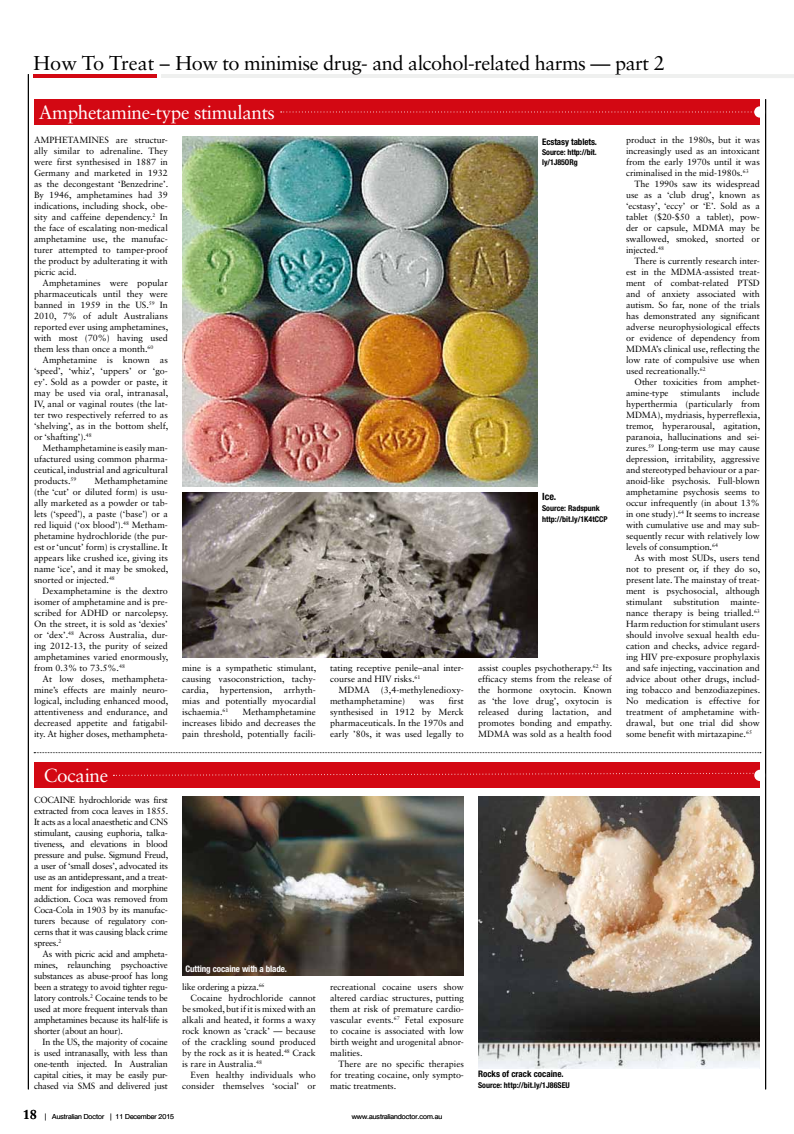
<style>
.page{position:relative;width:794px;height:1134px;background:#fff}
.page>*{position:absolute;margin:0;border:0;box-sizing:border-box;transform-origin:0 0}
.t1{font:20px "Sabon LT Std";letter-spacing:-.025em;color:#000}
.t2{font:19px "Sabon LT Std";letter-spacing:-.02em;color:#fff}
.t3{font:700 condensed 10px "Helvetica Neue LT Std";color:#000}
.t4{font:9px/11px "Sabon LT Std";color:#000;text-align:justify}
.t5{font:700 condensed 9px "Helvetica Neue LT Std";color:#000}
.t6{font:700 condensed 9px "Helvetica Neue LT Std";letter-spacing:-.01em;color:#fff}
.t7{font:9px "Sabon LT Std";letter-spacing:-.025em;color:#000}
.t8{font:700 condensed 8px/10px "Helvetica Neue LT Std";color:#000}
.t9{font:300 7px "Helvetica Neue LT Std";color:#000}
.s1{font-family:"Sabon LT Std";font-weight:700;font-size:13px}
</style>
<div class="page">
<hr style="left:161px;top:75px;width:599px;height:3px;background:#eff0ef">
<hr style="left:34px;top:74px;width:123px;height:4px;background:#d30813">
<hr style="left:28px;top:74px;width:1px;height:1015px;background:#000">
<hr style="left:760px;top:74px;width:34px;height:4px;background:#eff0ef">
<div style="left:34px;top:99px;width:726px;height:26px;background:#d30813"></div>
<div style="left:754px;top:106px;width:11px;height:12px;background:#fff;border-radius:50%"></div>
<div style="left:34px;top:763px;width:726px;height:25px;background:#d30813"></div>
<div style="left:754px;top:770px;width:11px;height:11px;background:#fff;border-radius:50%"></div>
<svg style="left:113px;top:772px;width:643px;height:4px"></svg>
<img style="left:182px;top:136px;width:355px;height:350px">
<img style="left:182px;top:493px;width:355px;height:164px">
<img style="left:182px;top:797px;width:282px;height:178px">
<img style="left:478px;top:797px;width:282px;height:271px">
<svg style="left:34px;top:752px;width:727px;height:1px"></svg>
<hr style="left:765px;top:99px;width:1px;height:990px;background:#000">
<svg style="left:281px;top:111px;width:474px;height:1px"></svg>
<h1 class="t1" style="left:34px;top:52px;width:633px">How To Treat – How to minimise drug- and alcohol-related harms — part 2</h1>
<h2 class="t2" style="left:39px;top:101px;width:237px">Amphetamine-type stimulants</h2>
<p class="t4" style="left:34px;top:134px;width:136px">AMPHETAMINES are structur&shy;ally similar to adrenaline. They were first synthesised in 1887 in Germany and marketed in 1932 as the decongestant ‘Benzedrine’.<br>By 1946, amphetamines had 39 indications, including shock, obe&shy;sity and caffeine dependency.<sup>2</sup> In the face of escalating non-medical amphetamine use, the manufac&shy;turer attempted to tamper-proof the product by adulterating it with picric acid.</p>
<p class="t4" style="left:34px;top:277px;width:136px;text-indent:9px">Amphetamines were popular pharmaceuticals until they were banned in 1959 in the US.<sup>59</sup> In 2010, 7% of adult Australians reported ever using amphetamines, with most (70%) having used them less than once a month.<sup>60</sup></p>
<p class="t4" style="left:34px;top:354px;width:136px;text-indent:9px">Amphetamine is known as ‘speed’, ‘whiz’, ‘uppers’ or ‘go&shy;ey’. Sold as a powder or paste, it may be used via oral, intranasal, IV, anal or vaginal routes (the lat&shy;ter two respectively referred to as ‘shelving’, as in the bottom shelf, or ‘shafting’).<sup>48</sup></p>
<p class="t4" style="left:34px;top:442px;width:135px;text-indent:9px">Methamphetamine is easily man&shy;ufactured using common pharma&shy;ceutical, industrial and agricultural products.<sup>59</sup></p>
<p class="t4" style="left:34px;top:475px;width:136px;text-indent:60px">Methamphetamine (the ‘cut’ or diluted form) is usu&shy;ally marketed as a powder or tab&shy;lets (‘speed’), a paste (‘base’) or a red liquid (‘ox blood’).<sup>48</sup> Metham&shy;phetamine hydrochloride (the pur&shy;est or ‘uncut’ form) is crystalline. It appears like crushed ice, giving its name ‘ice’, and it may be smoked, snorted or injected.<sup>48</sup></p>
<p class="t4" style="left:34px;top:585px;width:136px;text-indent:9px">Dexamphetamine is the dextro isomer of amphetamine and is pre&shy;scribed for ADHD or narcolepsy.<br>On the street, it is sold as ‘dexies’ or ‘dex’.<sup>48</sup> Across Australia, dur&shy;ing 2012-13, the purity of seized amphetamines varied enormously, from 0.3% to 73.5%.<sup>48</sup></p>
<p class="t4" style="left:34px;top:673px;width:136px;text-indent:9px">At low doses, methampheta&shy;mine’s effects are mainly neuro&shy;logical, including enhanced mood, attentiveness and endurance, and decreased appetite and fatigabil&shy;ity. At higher doses, methampheta-</p>
<p class="t4" style="left:182px;top:662px;width:136px">mine is a sympathetic stimulant, causing vasoconstriction, tachy&shy;cardia,</p>
<p class="t4" style="left:182px;top:684px;width:135px;text-indent:102px">arrhyth&shy;mias and potentially myocardial ischaemia.<sup>61</sup></p>
<p class="t4" style="left:220px;top:684px;width:54px">hypertension,</p>
<p class="t4" style="left:182px;top:706px;width:135px;text-indent:60px">Methamphetamine increases libido and decreases the pain threshold, potentially facili-</p>
<h2 class="t2" style="left:44px;top:764px;width:66px">Cocaine</h2>
<p class="t4" style="left:34px;top:794px;width:136px">COCAINE hydrochloride was first extracted from coca leaves in 1855.<br>It acts as a local anaesthetic and CNS stimulant, causing euphoria, talka&shy;tiveness, and elevations in blood pressure and pulse. Sigmund Freud, a user of ‘small doses’, advocated its use as an antidepressant, and a treat&shy;ment for indigestion and morphine addiction. Coca was removed from Coca-Cola in 1903 by its manufac&shy;turers because of regulatory con&shy;cerns that it was causing black crime sprees.<sup>2</sup></p>
<p class="t4" style="left:34px;top:948px;width:135px;text-indent:9px">As with picric acid and ampheta&shy;mines, relaunching psychoactive substances as abuse-proof has long been a strategy to avoid tighter regu&shy;latory controls.<sup>2</sup> Cocaine tends to be used at more frequent intervals than amphetamines because its half-life is shorter (about an hour).</p>
<p class="t4" style="left:34px;top:1036px;width:135px;text-indent:9px">In the US, the majority of cocaine is used intranasally, with less than one-tenth injected. In Australian capital cities, it may be easily pur&shy;chased via SMS and delivered just</p>
<p class="t6" style="left:185px;top:964px;width:103px">Cutting cocaine with a blade.</p>
<p class="t7" style="left:182px;top:982px;width:84px">like ordering a pizza.<sup>66</sup></p>
<p class="t4" style="left:191px;top:992px;width:127px">Cocaine hydrochloride cannot</p>
<p class="t4" style="left:182px;top:1003px;width:135px">be smoked, but if it is mixed with an</p>
<p class="t4" style="left:182px;top:1014px;width:135px">alkali and heated, it forms a waxy</p>
<p class="t4" style="left:182px;top:1025px;width:135px">rock known as ‘crack’ — because</p>
<p class="t4" style="left:182px;top:1036px;width:135px">of the crackling sound produced</p>
<p class="t4" style="left:182px;top:1047px;width:135px">by the rock as it is heated.<sup>48</sup> Crack</p>
<p class="t4" style="left:182px;top:1058px;width:82px">is rare in Australia.<sup>48</sup></p>
<p class="t4" style="left:191px;top:1069px;width:127px">Even healthy individuals who</p>
<p class="t4" style="left:182px;top:1080px;width:135px">consider themselves ‘social’ or</p>
<p class="t4" style="left:330px;top:662px;width:135px">tating receptive penile–anal inter&shy;course and HIV risks.<sup>61</sup></p>
<p class="t4" style="left:330px;top:684px;width:135px;text-indent:9px">MDMA (3,4-methylenedioxy&shy;methamphetamine)</p>
<p class="t4" style="left:330px;top:695px;width:135px;text-indent:118px">first synthesised in 1912 by Merck pharmaceuticals. In the 1970s and early ’80s, it was used legally to</p>
<p class="t4" style="left:419px;top:695px;width:17px">was</p>
<p class="t4" style="left:330px;top:981px;width:135px">recreational cocaine users show altered cardiac structures, putting them at risk of premature cardio&shy;vascular events.<sup>67</sup> Fetal exposure to cocaine is associated with low birth weight and urogenital abnor&shy;malities.</p>
<p class="t4" style="left:330px;top:1058px;width:135px;text-indent:9px">There are no specific therapies for treating cocaine, only sympto&shy;matic treatments.</p>
<p class="t9" style="left:23px;top:1112px;width:153px"><span class="s1">18</span> | Australian Doctor | 11 December 2015</p>
<p class="t9" style="left:352px;top:1112px;width:92px">www.australiandoctor.com.au</p>
<p class="t5" style="left:542px;top:136px;width:56px">Ecstasy tablets.</p>
<p class="t8" style="left:542px;top:147px;width:56px">Source: http://bit. ly/1J85ORg</p>
<p class="t3" style="left:542px;top:490px;width:16px">Ice.</p>
<p class="t8" style="left:542px;top:502px;width:67px;line-height:11px">Source: Radspunk http://bit.ly/1K4tCCP</p>
<p class="t4" style="left:478px;top:662px;width:136px">assist couples psychotherapy.<sup>62</sup> Its efficacy stems from the release of the hormone oxytocin. Known as ‘the love drug’, oxytocin is released during lactation, and promotes bonding and empathy.<br>MDMA was sold as a health food</p>
<p class="t4" style="left:626px;top:134px;width:135px">product in the 1980s, but it was increasingly used as an intoxicant from the early 1970s until it was criminalised in the mid-1980s.<sup>63</sup></p>
<p class="t4" style="left:626px;top:178px;width:135px;text-indent:9px">The 1990s saw its widespread use as a ‘club drug’, known as ‘ecstasy’, ‘eccy’ or ‘E’. Sold as a tablet ($20-$50 a tablet), pow&shy;der or capsule, MDMA may be swallowed, smoked, snorted or injected.<sup>48</sup></p>
<p class="t4" style="left:626px;top:255px;width:135px;text-indent:9px">There is currently research inter&shy;est in the MDMA-assisted treat&shy;ment of combat-related PTSD and of anxiety associated with autism. So far, none of the trials has demonstrated any significant adverse neurophysiological effects or evidence of dependency from MDMA’s clinical use, reflecting the low rate of compulsive use when used recreationally.<sup>62</sup></p>
<p class="t4" style="left:626px;top:376px;width:135px;text-indent:9px">Other toxicities from amphet&shy;amine-type</p>
<p class="t4" style="left:626px;top:387px;width:136px;text-indent:106px">include hyperthermia (particularly from MDMA), mydriasis, hyperreflexia, tremor, hyperarousal, agitation, paranoia, hallucinations and sei&shy;zures.<sup>59</sup> Long-term use may cause depression, irritability, aggressive and stereotyped behaviour or a par&shy;anoid-like psychosis. Full-blown amphetamine psychosis seems to occur infrequently (in about 13% in one study).<sup>64</sup> It seems to increase with cumulative use and may sub&shy;sequently recur with relatively low levels of consumption.<sup>64</sup></p>
<p class="t4" style="left:626px;top:552px;width:136px;text-indent:9px">As with most SUDs, users tend not to present or, if they do so, present late. The mainstay of treat&shy;ment is psychosocial, although stimulant substitution mainte&shy;nance therapy is being trialled.<sup>63<br></sup>Harm reduction for stimulant users should involve sexual health edu&shy;cation and checks, advice regard&shy;ing HIV pre-exposure prophylaxis and safe injecting, vaccination and advice about other drugs, includ&shy;ing tobacco and benzodiazepines.<br>No medication is effective for treatment of amphetamine with&shy;drawal, but one trial did show some benefit with mirtazapine.<sup>65</sup></p>
<p class="t4" style="left:680px;top:387px;width:41px">stimulants</p>
<p class="t5" style="left:478px;top:1068px;width:87px">Rocks of crack cocaine.</p>
<p class="t8" style="left:478px;top:1080px;width:93px">Source: http://bit.ly/1J86SEU</p>
</div>
